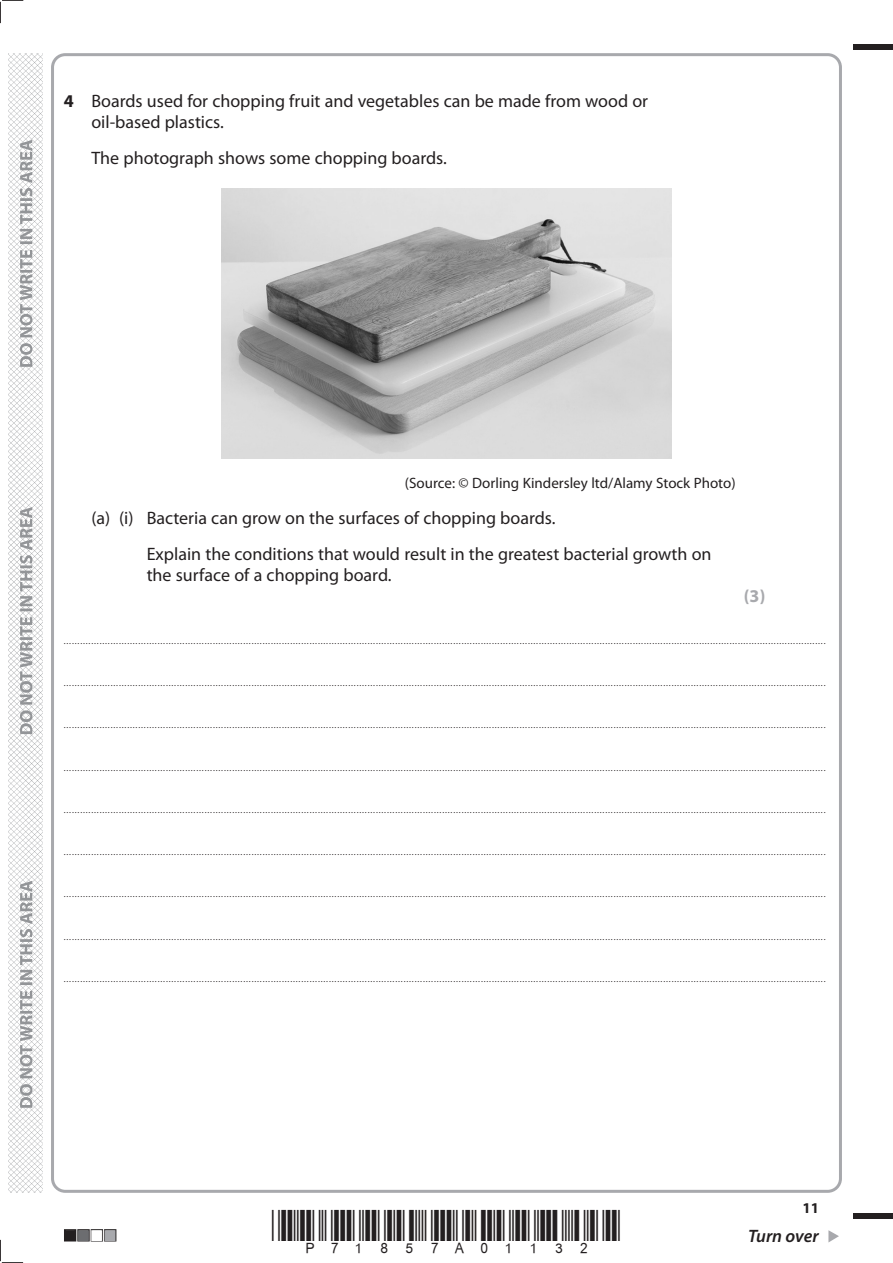
<style>
.page{position:relative;width:893px;height:1263px;background:#fff}
.page>*{position:absolute;margin:0;border:0;box-sizing:border-box;transform-origin:0 0}
.t1{font:18px/21px "Myriad Pro";color:#231f20}
.t2{font:italic 600 18px "Myriad Pro";letter-spacing:-.005em;color:#231f20}
.t3{font:700 18px "Myriad Pro";color:#a8a9ad}
.t4{font:15px "Myriad Pro";color:#231f20}
.t5{font:700 15px "Myriad Pro";color:#231f20}
.t6{font:9px "Myriad Pro";color:#231f20}
.s1{font-weight:700}
</style>
<div class="page">
<img style="left:9px;top:53px;width:34px;height:1140px">
<svg style="left:828px;top:1230px;width:11px;height:12px"></svg>
<div style="left:853px;top:44px;width:40px;height:5px;background:#231f20"></div>
<div style="left:853px;top:1214px;width:40px;height:5px;background:#231f20"></div>
<svg style="left:0;top:0;width:23px;height:23px"></svg>
<svg style="left:0;top:1240px;width:23px;height:23px"></svg>
<svg style="left:20px;top:140px;width:12px;height:968px"></svg>
<img style="left:222px;top:189px;width:449px;height:270px">
<h1 class="t1" style="left:91px;top:90px;width:558px;text-indent:-28px"><span class="s1">4</span> Boards used for chopping fruit and vegetables can be made from wood or oil‑based plastics.</h1>
<h1 class="t1" style="left:91px;top:147px;width:357px">The photograph shows some chopping boards.</h1>
<h2 class="t4" style="left:405px;top:473px;width:332px">(Source: © Dorling Kindersley ltd/Alamy Stock Photo)</h2>
<h1 class="t1" style="left:147px;top:499px;width:566px;line-height:36px;text-indent:-55px">(a) (i) Bacteria can grow on the surfaces of chopping boards.<br>Explain the conditions that would result in the greatest bacterial growth on</h1>
<h1 class="t1" style="left:147px;top:564px;width:247px">the surface of a chopping board.</h1>
<h1 class="t3" style="left:744px;top:584px;width:23px">(3)</h1>
<p class="t6" style="left:64px;top:635px;width:763px">....................................................................................................................................................................................................................................................................................</p>
<p class="t6" style="left:64px;top:677px;width:763px">....................................................................................................................................................................................................................................................................................</p>
<p class="t6" style="left:64px;top:720px;width:763px">....................................................................................................................................................................................................................................................................................</p>
<p class="t6" style="left:64px;top:762px;width:763px">....................................................................................................................................................................................................................................................................................</p>
<p class="t6" style="left:64px;top:804px;width:763px">....................................................................................................................................................................................................................................................................................</p>
<p class="t6" style="left:64px;top:846px;width:763px">....................................................................................................................................................................................................................................................................................</p>
<p class="t6" style="left:64px;top:889px;width:763px">....................................................................................................................................................................................................................................................................................</p>
<p class="t6" style="left:64px;top:931px;width:763px">....................................................................................................................................................................................................................................................................................</p>
<p class="t6" style="left:64px;top:973px;width:763px">....................................................................................................................................................................................................................................................................................</p>
<h2 class="t5" style="left:802px;top:1198px;width:18px">11</h2>
<h1 class="t2" style="left:748px;top:1225px;width:72px">Turn over</h1>
</div>
